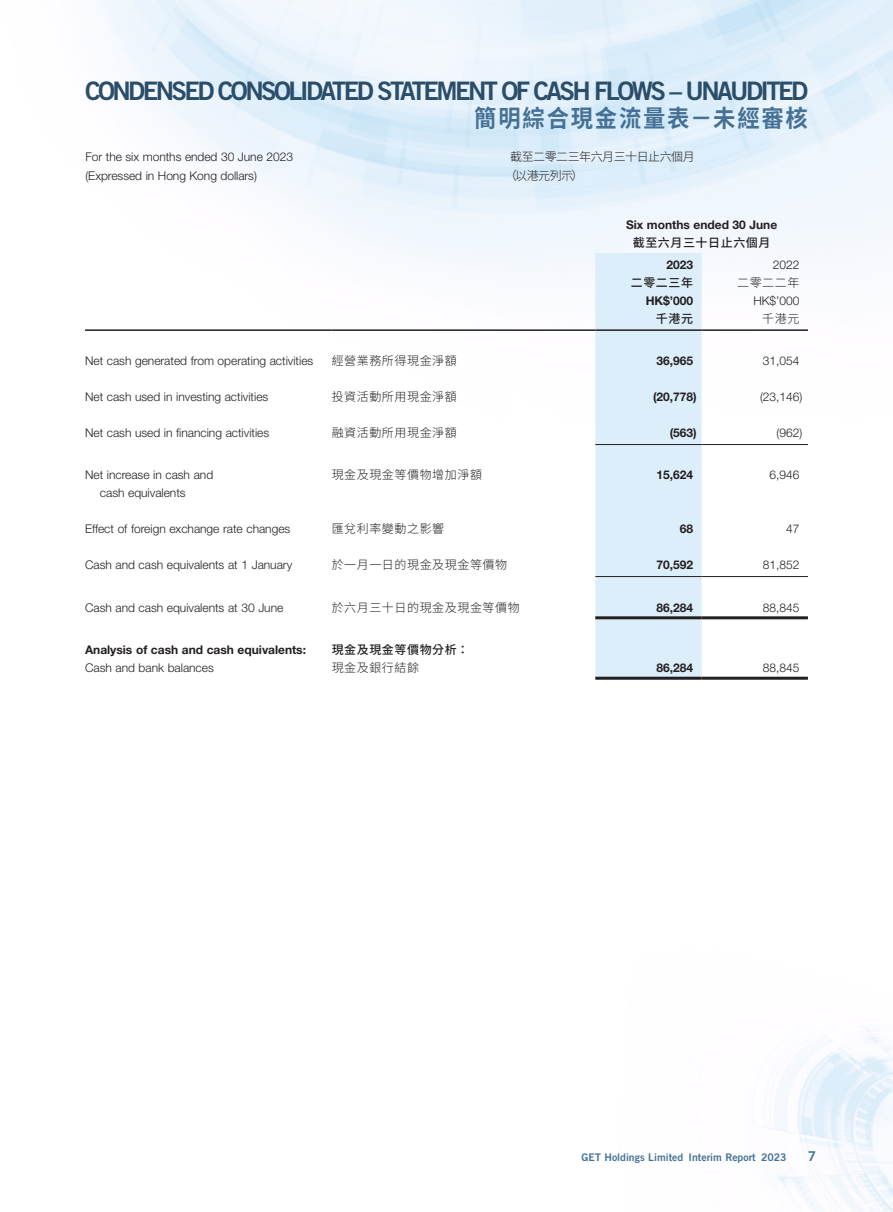
<style>
.page{position:relative;width:893px;height:1212px;background:#fff}
.page>*{position:absolute;margin:0;border:0;box-sizing:border-box;transform-origin:0 0}
.t1{font:25.5px "Trade Gothic LT Std Bd 2";letter-spacing:-.1em;color:#2a4d69}
.t2{font:700 24px "Source Han Sans TC";letter-spacing:.08em;color:#457196;scale:.93 1}
.t3{font:13.5px "Trade Gothic LT Std Bd 2";color:#457196}
.Body_Text{font:300 12px/18.5px "Helvetica Neue LT Std";color:#231f20}
.Body_Text-2{font:700 12px "Helvetica Neue LT Std";color:#231f20}
.Body_Text-3{font:300 12px "Source Han Sans TC";letter-spacing:.05em;color:#231f20}
.Body_Text-4{font:500 12px "Source Han Sans TC";letter-spacing:.05em;color:#231f20}
.Body_Text-5{font:300 12px/18.5px "Source Han Sans TC";letter-spacing:-.04em;color:#231f20}
.t4{font:10.5px "Trade Gothic LT Std Bd 2";color:#457196}
</style>
<div class="page">
<div style="left:595px;top:253px;width:107px;height:424px;background:#dceefa"></div>
<hr style="left:85px;top:329px;width:247px;height:2px;background:#231f20">
<hr style="left:332px;top:329px;width:263px;height:2px;background:#231f20">
<hr style="left:595px;top:329px;width:107px;height:2px;background:#231f20">
<hr style="left:702px;top:329px;width:106px;height:2px;background:#231f20">
<hr style="left:595px;top:444px;width:107px;height:1px;background:#231f20">
<hr style="left:702px;top:444px;width:106px;height:1px;background:#231f20">
<hr style="left:595px;top:576px;width:107px;height:1px;background:#231f20">
<hr style="left:702px;top:576px;width:106px;height:1px;background:#231f20">
<hr style="left:595px;top:616px;width:107px;height:3px;background:#231f20">
<hr style="left:702px;top:616px;width:106px;height:3px;background:#231f20">
<hr style="left:595px;top:677px;width:107px;height:3px;background:#231f20">
<hr style="left:702px;top:677px;width:106px;height:3px;background:#231f20">
<h1 class="t1" style="left:85px;top:75px;width:724px">CONDENSED CONSOLIDATED STATEMENT OF CASH FLOWS – UNAUDITED</h1>
<h2 class="t2" style="left:474px;top:105px;width:360px">簡明綜合現金流量表－未經審核</h2>
<p class="Body_Text" style="left:85px;top:148px;width:209px">For the six months ended 30 June 2023 (Expressed in Hong Kong dollars)</p>
<p class="Body_Text-5" style="left:505px;top:148px;width:192px;text-indent:6px">截至二零二三年六月三十日止六個月（以港元列示）</p>
<p class="Body_Text-2" style="left:626px;top:217px;width:153px">Six months ended 30 June</p>
<p class="Body_Text-4" style="left:633px;top:236px;width:139px">截至六月三十日止六個月</p>
<p class="Body_Text-2" style="left:666px;top:258px;width:28px">2023</p>
<p class="Body_Text" style="left:773px;top:256px;width:28px">2022</p>
<p class="Body_Text-4" style="left:631px;top:276px;width:64px">二零二三年</p>
<p class="Body_Text-3" style="left:737px;top:276px;width:64px">二零二二年</p>
<p class="Body_Text-2" style="left:646px;top:294px;width:49px">HK$’000</p>
<p class="Body_Text" style="left:753px;top:292px;width:48px">HK$’000</p>
<p class="Body_Text-4" style="left:656px;top:312px;width:39px">千港元</p>
<p class="Body_Text-3" style="left:762px;top:312px;width:39px">千港元</p>
<p class="Body_Text" style="left:85px;top:352px;width:230px">Net cash generated from operating activities</p>
<p class="Body_Text-3" style="left:332px;top:354px;width:127px">經營業務所得現金淨額</p>
<p class="Body_Text-2" style="left:657px;top:354px;width:38px">36,965</p>
<p class="Body_Text" style="left:763px;top:352px;width:38px">31,054</p>
<p class="Body_Text" style="left:85px;top:388px;width:185px">Net cash used in investing activities</p>
<p class="Body_Text-3" style="left:332px;top:390px;width:127px">投資活動所用現金淨額</p>
<p class="Body_Text-2" style="left:653px;top:390px;width:45px">(20,778)</p>
<p class="Body_Text" style="left:760px;top:388px;width:44px">(23,146)</p>
<p class="Body_Text" style="left:85px;top:424px;width:186px">Net cash used in financing activities</p>
<p class="Body_Text-3" style="left:332px;top:426px;width:127px">融資活動所用現金淨額</p>
<p class="Body_Text-2" style="left:670px;top:426px;width:29px">(563)</p>
<p class="Body_Text" style="left:777px;top:424px;width:27px">(962)</p>
<p class="Body_Text" style="left:100px;top:466px;width:115px;line-height:18px;text-indent:-15px">Net increase in cash and cash equivalents</p>
<p class="Body_Text-3" style="left:332px;top:468px;width:152px">現金及現金等價物增加淨額</p>
<p class="Body_Text-2" style="left:657px;top:468px;width:38px">15,624</p>
<p class="Body_Text" style="left:769px;top:466px;width:31px">6,946</p>
<p class="Body_Text" style="left:85px;top:520px;width:207px">Effect of foreign exchange rate changes</p>
<p class="Body_Text-3" style="left:332px;top:522px;width:114px">匯兌利率變動之影響</p>
<p class="Body_Text-2" style="left:680px;top:522px;width:15px">68</p>
<p class="Body_Text" style="left:786px;top:520px;width:15px">47</p>
<p class="Body_Text" style="left:85px;top:556px;width:209px">Cash and cash equivalents at 1 January</p>
<p class="Body_Text-3" style="left:332px;top:558px;width:177px">於一月一日的現金及現金等價物</p>
<p class="Body_Text-2" style="left:657px;top:558px;width:38px">70,592</p>
<p class="Body_Text" style="left:763px;top:556px;width:38px">81,852</p>
<p class="Body_Text" style="left:85px;top:598px;width:200px">Cash and cash equivalents at 30 June</p>
<p class="Body_Text-3" style="left:332px;top:600px;width:190px">於六月三十日的現金及現金等價物</p>
<p class="Body_Text-2" style="left:657px;top:600px;width:38px">86,284</p>
<p class="Body_Text" style="left:763px;top:598px;width:38px">88,845</p>
<p class="Body_Text-2" style="left:85px;top:642px;width:223px">Analysis of cash and cash equivalents:</p>
<p class="Body_Text-4" style="left:332px;top:643px;width:139px">現金及現金等價物分析：</p>
<p class="Body_Text" style="left:85px;top:658px;width:130px">Cash and bank balances</p>
<p class="Body_Text-3" style="left:332px;top:661px;width:89px">現金及銀行結餘</p>
<p class="Body_Text-2" style="left:657px;top:660px;width:38px">86,284</p>
<p class="Body_Text" style="left:763px;top:658px;width:38px">88,845</p>
<p class="t4" style="left:582px;top:1150px;width:207px">GET Holdings Limited Interim Report 2023</p>
<p class="t3" style="left:808px;top:1148px;width:10px">7</p>
</div>
